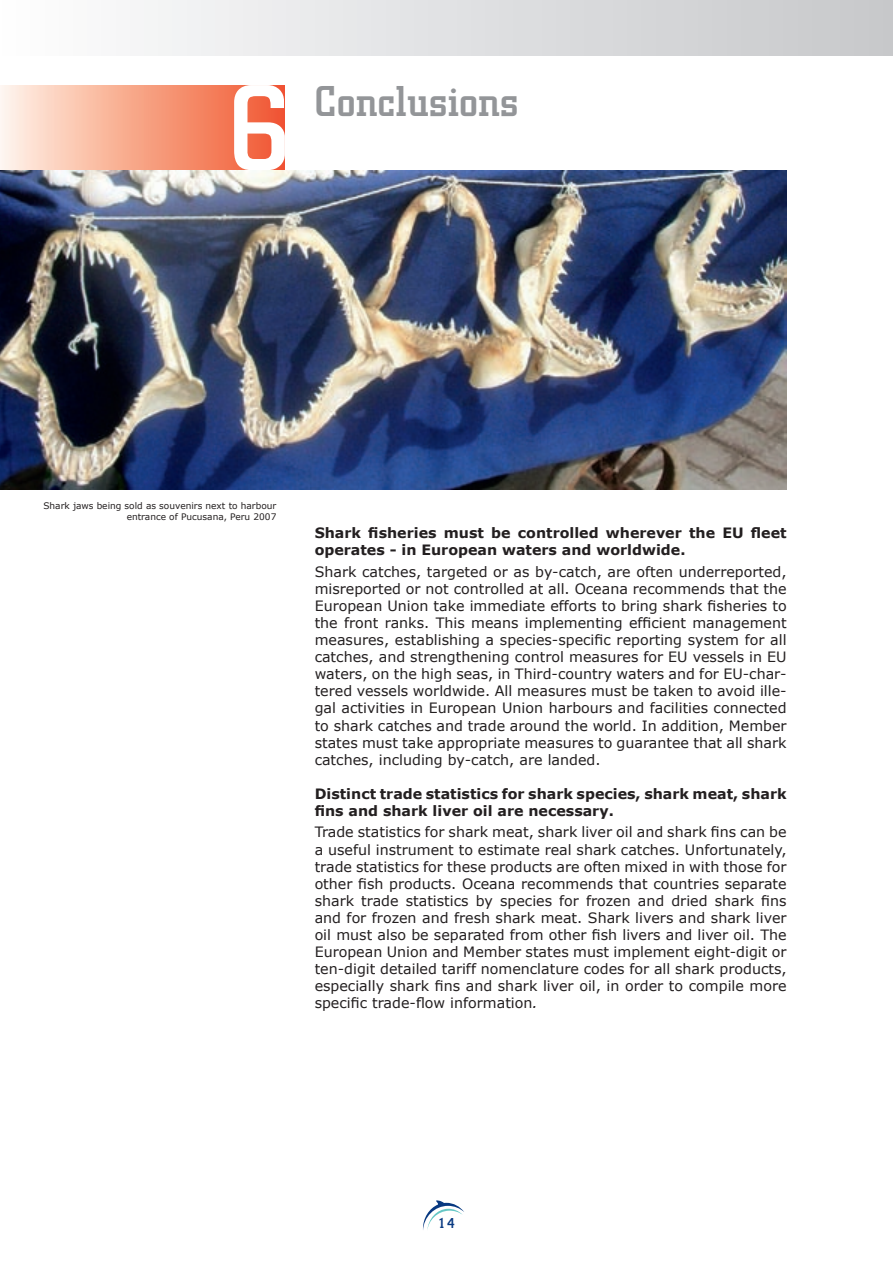
<style>
.page{position:relative;width:893px;height:1263px;background:#fff}
.page>*{position:absolute;margin:0;border:0;box-sizing:border-box;transform-origin:0 0}
.t1{font:500 45px "City D";color:#939598}
.t2{font:500 15px "City D";color:#083981}
.t3{font:14.25px/17.1px "Verdana";color:#231f20;text-align:justify}
.t4{font:700 14.25px/17.1px "Verdana";color:#231f20}
.t5{font:9px/10.8px "Verdana";color:#231f20;text-align:right}
.s1{font-style:italic}
</style>
<div class="page">
<svg style="left:0;top:85px;width:234px;height:85px;background:#f8b298"></svg>
<div style="left:0;top:0;width:893px;height:56px;background:linear-gradient(to right,#fdfdfe,#c6c7ca)"></div>
<svg style="left:423px;top:1200px;width:41px;height:30px"></svg>
<hr style="left:892px;top:0;width:1px;height:56px;background:#c7c8ca">
<img style="left:0;top:170px;width:787px;height:320px">
<svg style="left:234px;top:85px;width:51px;height:85px"></svg>
<h1 class="t1" style="left:315px;top:77px;width:206px">Conclusions</h1>
<p class="t5" style="left:43px;top:501px;width:234px">Shark jaws being sold as souvenirs next to harbour entrance of Pucusana, Peru 2007</p>
<p class="t4" style="left:315px;top:525px;width:473px">Shark fisheries must be controlled wherever the EU fleet operates - in European waters and worldwide.</p>
<p class="t3" style="left:315px;top:563px;width:474px">Shark catches, targeted or as by-catch, are often underreported, misreported or not controlled at all. Oceana recommends that the European Union take immediate efforts to bring shark fisheries to the front ranks. This means implementing efficient management measures, establishing a species-specific reporting system for all catches, and strengthening control measures for EU vessels in EU waters, on the high seas, in Third-country waters and for EU-char&shy;tered vessels worldwide. All measures must be taken to avoid ille&shy;gal activities in European Union harbours and facilities connected to shark catches and trade around the world. In addition, Member states must take appropriate measures to guarantee that all shark catches, including by-catch, are landed.</p>
<p class="t4" style="left:315px;top:785px;width:473px">Distinct trade statistics for shark species, shark meat, shark fins and shark liver oil are necessary.</p>
<p class="t3" style="left:315px;top:824px;width:473px">Trade statistics for shark meat, shark liver oil and shark fins can be a useful instrument to estimate real shark catches. Unfortunately, trade statistics for these products are often mixed in with those for other fish products. Oceana recommends that countries separate shark trade statistics by species for frozen and dried shark fins and for frozen and fresh shark meat. Shark livers and shark liver oil must also be separated from other fish livers and liver oil. The European Union and Member states must implement eight-digit or ten-digit detailed tariff nomenclature codes for all shark products, especially shark fins and shark liver oil, in order to compile more specific trade-flow information<span class="s1">.</span></p>
<p class="t2" style="left:439px;top:1215px;width:17px">14</p>
</div>
